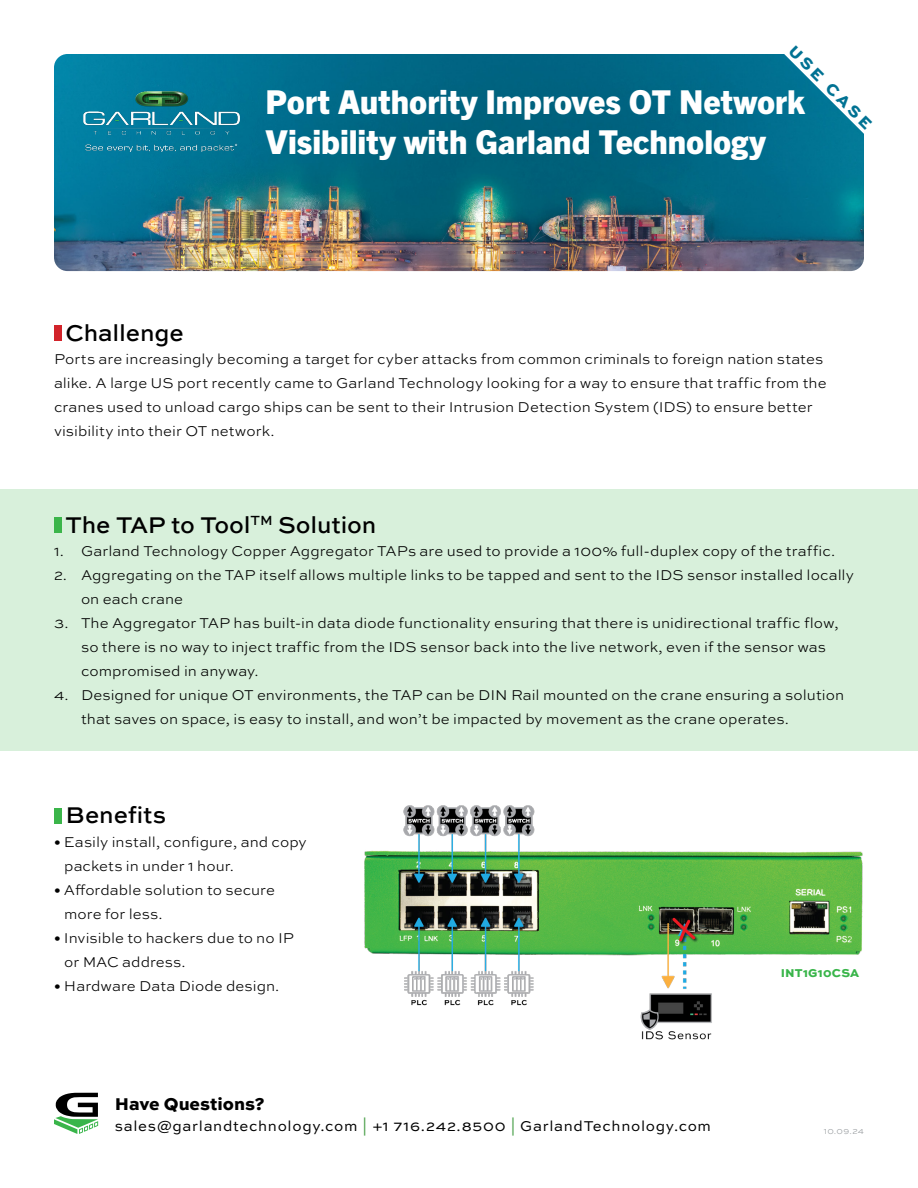
<style>
.page{position:relative;width:918px;height:1188px;background:#fff}
.page>*{position:absolute;margin:0;border:0;box-sizing:border-box;transform-origin:0 0}
.t1{font:800 33px/39.6px "Trade Gothic Next LT Pro";color:#fff}
.t2{font:500 24px "Sweet Sans Pro";letter-spacing:-.005em;color:#000}
.t3{font:800 18px "Sweet Sans Pro";letter-spacing:-.005em;color:#000}
.t4{font:800 16.5px "Sweet Sans Pro";color:#007293}
.t5{font:300 15px/24px "Sweet Sans Pro";color:#000}
.t6{font:15px "Sweet Sans Pro";letter-spacing:.045em;color:#000}
.t7{font:800 12px "Sweet Sans Pro";letter-spacing:.015em;color:#39b54a}
.t8{font:300 9px "Sweet Sans Pro";color:#9b9fa2}
.s1{color:#479e46}
</style>
<div class="page">
<svg style="left:54px;top:1093px;width:44px;height:41px"></svg>
<img style="left:54px;top:54px;width:810px;height:217px">
<div style="left:0;top:490px;width:918px;height:261px;background:#d8f0db"></div>
<div style="left:54px;top:517px;width:7px;height:16px;background:#3bb54a"></div>
<div style="left:54px;top:325px;width:7px;height:16px;background:#d2232a"></div>
<img style="left:83px;top:91px;width:157px;height:61px">
<img style="left:364px;top:805px;width:499px;height:235px">
<div style="left:54px;top:808px;width:7px;height:15px;background:#3bb54a"></div>
<svg style="left:743px;top:54px;width:121px;height:119px"></svg>
<h2 class="t2" style="left:66px;top:315px;width:120px">Challenge</h2>
<p class="t4" style="left:801px;top:39px;width:111px;rotate:45deg">USE CASE</p>
<h1 class="t1" style="left:266px;top:80px;width:541px">Port Authority Improves OT Network<br>Visibility with Garland Technology</h1>
<p class="t5" style="left:54px;top:346px;width:774px">Ports are increasingly becoming a target for cyber attacks from common criminals to foreign nation states alike. A large US port recently came to Garland Technology looking for a way to ensure that traffic from the cranes used to unload cargo ships can be sent to their Intrusion Detection System (IDS) to ensure better visibility into their OT network.</p>
<h2 class="t2" style="left:66px;top:507px;width:312px">The TAP to Tool<sup>TM</sup> Solution</h2>
<p class="t5" style="left:54px;top:539px;width:783px">1. Garland Technology Copper Aggregator TAPs are used to provide a 100% full-duplex copy of the traffic.</p>
<p class="t5" style="left:81px;top:563px;width:774px;text-indent:-27px">2. Aggregating on the TAP itself allows multiple links to be tapped and sent to the IDS sensor installed locally on each crane</p>
<p class="t5" style="left:81px;top:611px;width:759px;text-indent:-27px">3. The Aggregator TAP has built-in data diode functionality ensuring that there is unidirectional traffic flow, so there is no way to inject traffic from the IDS sensor back into the live network, even if the sensor was compromised in anyway.</p>
<p class="t5" style="left:81px;top:683px;width:765px;text-indent:-27px">4. Designed for unique OT environments, the TAP can be DIN Rail mounted on the crane ensuring a solution that saves on space, is easy to install, and won’t be impacted by movement as the crane operates.</p>
<h2 class="t2" style="left:66px;top:798px;width:102px">Benefits</h2>
<p class="t5" style="left:64px;top:829px;width:244px;text-indent:-10px">• Easily install, configure, and copy packets in under 1 hour.</p>
<p class="t5" style="left:64px;top:877px;width:212px;text-indent:-10px">• Affordable solution to secure more for less.</p>
<p class="t5" style="left:64px;top:925px;width:231px;text-indent:-10px">• Invisible to hackers due to no IP or MAC address.</p>
<p class="t5" style="left:54px;top:973px;width:227px">• Hardware Data Diode design.</p>
<p class="t3" style="left:115px;top:1090px;width:151px">Have Questions?</p>
<p class="t6" style="left:115px;top:1115px;width:598px">sales@garlandtechnology.com <span class="s1">|</span> +1 716.242.8500 <span class="s1">|</span> GarlandTechnology.com</p>
<p class="t7" style="left:781px;top:963px;width:80px">INT1G10CSA</p>
<p class="t8" style="left:824px;top:1125px;width:42px">10.09.24</p>
</div>
